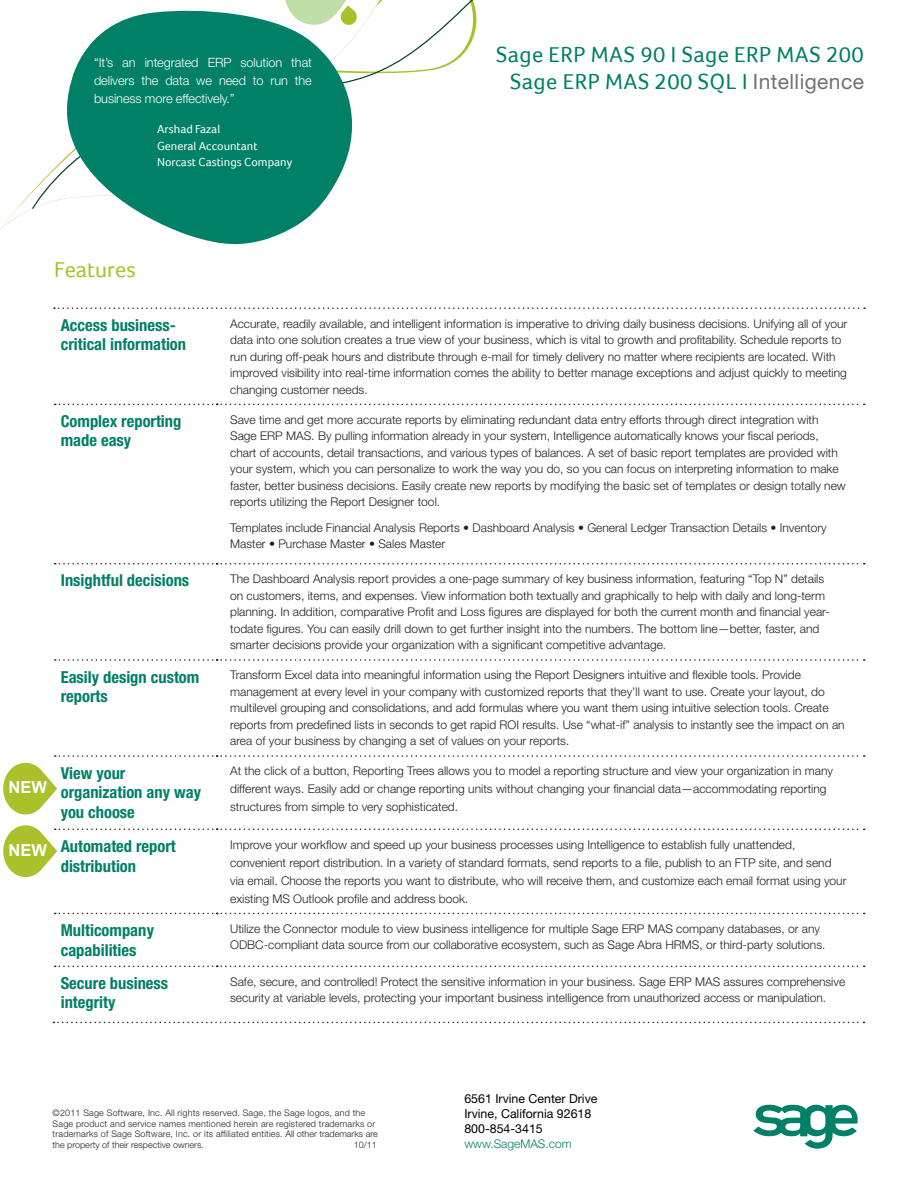
<style>
.page{position:relative;width:918px;height:1188px;background:#fff}
.page>*{position:absolute;margin:0;border:0;box-sizing:border-box;transform-origin:0 0}
.t1{font:22.5px "Foco";letter-spacing:.02em;color:#008066}
.Subhead{font:22.5px "Foco";color:#aac12c}
.Sidebar{font:700 condensed 16.5px/19.5px "Helvetica Neue LT Std";color:#008066}
.Sidebar-2{font:700 16.5px "Arial";color:#fff}
.Body_Copy{font:300 12.75px/18px "Helvetica Neue LT Std";letter-spacing:-.01em;color:#fff;text-align:justify}
.t2{font:12.3px "Helvetica Neue LT Std";color:#000}
.Body_Copy-2{font:300 12px/16.5px "Helvetica Neue LT Std";color:#231f20}
.Product_Name{font:12px "Foco";color:#fff}
.t3{font:300 12px "Helvetica Neue LT Std";color:#008066}
.t4{font:300 9px/10.5px "Helvetica Neue LT Std";letter-spacing:.02em;color:#231f20}
.s1{font-family:"Helvetica Neue LT Std";font-size:21px;color:#717074}
</style>
<div class="page">
<svg style="left:32px;top:0;width:445px;height:209px"></svg>
<svg style="left:63px;top:7px;width:305px;height:238px;fill:#008066"></svg>
<svg style="left:753px;top:1105px;width:105px;height:44px"></svg>
<svg style="left:55px;top:659px;width:810px;height:2px"></svg>
<svg style="left:55px;top:913px;width:810px;height:1px"></svg>
<svg style="left:55px;top:966px;width:810px;height:1px"></svg>
<svg style="left:55px;top:404px;width:810px;height:1px"></svg>
<svg style="left:55px;top:563px;width:810px;height:2px"></svg>
<svg style="left:3px;top:755px;width:862px;height:60px"></svg>
<svg style="left:3px;top:825px;width:862px;height:52px"></svg>
<svg style="left:54px;top:307px;width:811px;height:2px"></svg>
<svg style="left:53px;top:1022px;width:811px;height:1px"></svg>
<p class="Body_Copy" style="left:94px;top:54px;width:219px">“It’s an integrated ERP solution that delivers the data we need to run the business more effectively.”</p>
<p class="Product_Name" style="left:157px;top:122px;width:65px">Arshad Fazal</p>
<p class="Product_Name" style="left:157px;top:139px;width:102px">General Accountant</p>
<p class="Product_Name" style="left:157px;top:155px;width:137px">Norcast Castings Company</p>
<p class="t1" style="left:496px;top:42px;width:369px">Sage ERP MAS 90 I Sage ERP MAS 200</p>
<p class="t1" style="left:510px;top:69px;width:355px">Sage ERP MAS 200 SQL I <span class="s1">Intelligence</span></p>
<p class="Subhead" style="left:54px;top:256px;width:83px">Features</p>
<p class="Sidebar-2" style="left:9px;top:776px;width:40px">NEW</p>
<p class="Sidebar-2" style="left:9px;top:839px;width:40px">NEW</p>
<p class="Sidebar" style="left:61px;top:315px;width:127px">Access business&shy;critical information</p>
<p class="Body_Copy-2" style="left:230px;top:315px;width:619px">Accurate, readily available, and intelligent information is imperative to driving daily business decisions. Unifying all of your data into one solution creates a true view of your business, which is vital to growth and profitability. Schedule reports to run during off-peak hours and distribute through e-mail for timely delivery no matter where recipients are located. With improved visibility into real-time information comes the ability to better manage exceptions and adjust quickly to meeting changing customer needs.</p>
<p class="Sidebar" style="left:61px;top:411px;width:122px">Complex reporting made easy</p>
<p class="Body_Copy-2" style="left:230px;top:411px;width:617px">Save time and get more accurate reports by eliminating redundant data entry efforts through direct integration with Sage ERP MAS. By pulling information already in your system, Intelligence automatically knows your fiscal periods, chart of accounts, detail transactions, and various types of balances. A set of basic report templates are provided with your system, which you can personalize to work the way you do, so you can focus on interpreting information to make faster, better business decisions. Easily create new reports by modifying the basic set of templates or design totally new reports utilizing the Report Designer tool.</p>
<p class="Body_Copy-2" style="left:230px;top:519px;width:598px">Templates include Financial Analysis Reports • Dashboard Analysis • General Ledger Transaction Details • Inventory<br>Master • Purchase Master • Sales Master</p>
<p class="Sidebar" style="left:61px;top:571px;width:130px">Insightful decisions</p>
<p class="Body_Copy-2" style="left:230px;top:570px;width:601px">The Dashboard Analysis report provides a one-page summary of key business information, featuring “Top N” details on customers, items, and expenses. View information both textually and graphically to help with daily and long-term planning. In addition, comparative Profit and Loss figures are displayed for both the current month and financial year&shy;todate figures. You can easily drill down to get further insight into the numbers. The bottom line—better, faster, and smarter decisions provide your organization with a significant competitive advantage.</p>
<p class="Sidebar" style="left:61px;top:667px;width:140px">Easily design custom reports</p>
<p class="Body_Copy-2" style="left:230px;top:667px;width:616px">Transform Excel data into meaningful information using the Report Designers intuitive and flexible tools. Provide management at every level in your company with customized reports that they’ll want to use. Create your layout, do multilevel grouping and consolidations, and add formulas where you want them using intuitive selection tools. Create reports from predefined lists in seconds to get rapid ROI results. Use “what-if” analysis to instantly see the impact on an area of your business by changing a set of values on your reports.</p>
<p class="Sidebar" style="left:61px;top:763px;width:142px">View your organization any way you choose</p>
<p class="Body_Copy-2" style="left:230px;top:762px;width:604px;line-height:18px">At the click of a button, Reporting Trees allows you to model a reporting structure and view your organization in many different ways. Easily add or change reporting units without changing your financial data—accommodating reporting structures from simple to very sophisticated.</p>
<p class="Sidebar" style="left:61px;top:836px;width:117px">Automated report distribution</p>
<p class="Body_Copy-2" style="left:230px;top:835px;width:618px;line-height:18px">Improve your workflow and speed up your business processes using Intelligence to establish fully unattended, convenient report distribution. In a variety of standard formats, send reports to a file, publish to an FTP site, and send via email. Choose the reports you want to distribute, who will receive them, and customize each email format using your existing MS Outlook profile and address book.</p>
<p class="Sidebar" style="left:61px;top:920px;width:95px">Multicompany capabilities</p>
<p class="Body_Copy-2" style="left:230px;top:920px;width:597px">Utilize the Connector module to view business intelligence for multiple Sage ERP MAS company databases, or any<br>ODBC-compliant data source from our collaborative ecosystem, such as Sage Abra HRMS, or third-party solutions.</p>
<p class="Sidebar" style="left:61px;top:973px;width:109px">Secure business integrity</p>
<p class="Body_Copy-2" style="left:230px;top:973px;width:617px">Safe, secure, and controlled! Protect the sensitive information in your business. Sage ERP MAS assures comprehensive security at variable levels, protecting your important business intelligence from unauthorized access or manipulation.</p>
<p class="t4" style="left:53px;top:1107px;width:327px">©2011 Sage Software, Inc. All rights reserved. Sage, the Sage logos, and the Sage product and service names mentioned herein are registered trademarks or trademarks of Sage Software, Inc. or its affiliated entities. All other trademarks are the property of their respective owners.</p>
<p class="t4" style="left:354px;top:1139px;width:25px">10/11</p>
<p class="t2" style="left:464px;top:1091px;width:135px">6561 Irvine Center Drive</p>
<p class="t2" style="left:464px;top:1106px;width:128px">Irvine, California 92618</p>
<p class="t2" style="left:464px;top:1121px;width:80px">800-854-3415</p>
<p class="t3" style="left:464px;top:1136px;width:109px">www.SageMAS.com</p>
</div>
